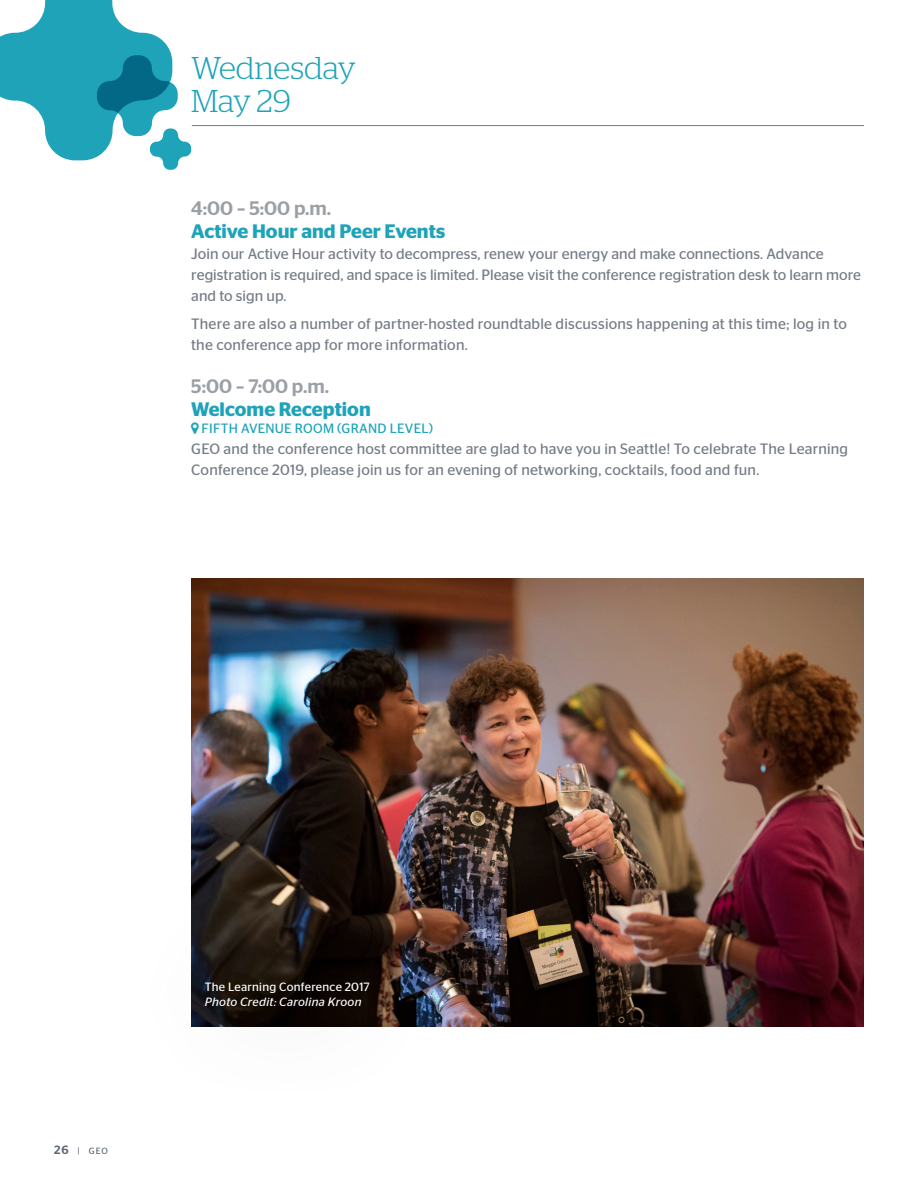
<style>
.page{position:relative;width:918px;height:1188px;background:#fff}
.page>*{position:absolute;margin:0;border:0;box-sizing:border-box;transform-origin:0 0}
.t1{font:300 31.5px/33px "Stag";color:#1ea3b9}
.t2{font:600 19.5px "Stag Sans";color:#1ea3b9}
.t3{font:500 19.5px "Stag Sans";color:#9ba0a6}
.t4{font:15px/21px "Stag Sans";letter-spacing:.01em;color:#757c86}
.t5{font:13.5px "Stag Sans";letter-spacing:.02em;color:#1ea3b9}
.t6{font:12px "Stag Sans";letter-spacing:.02em;color:#fff}
.t7{font:italic 12px "Stag Sans";letter-spacing:.02em;color:#fff}
.t8{font:9px "Stag Sans";color:#5e6872}
.s1{font-weight:500;font-size:12px}
</style>
<div class="page">
<hr style="left:192px;top:125px;width:672px;height:1px;background:#757c86">
<svg style="left:0;top:0;width:191px;height:170px"></svg>
<img style="left:192px;top:579px;width:671px;height:447px">
<div style="left:124px;top:883px;width:323px;height:222px;background:#231f20;opacity:.75"></div>
<p class="t1" style="left:191px;top:51px;width:166px">Wednesday<br>May 29</p>
<p class="t3" style="left:191px;top:197px;width:142px">4:00 – 5:00 p.m.</p>
<p class="t2" style="left:191px;top:220px;width:255px">Active Hour and Peer Events</p>
<p class="t4" style="left:191px;top:243px;width:671px">Join our Active Hour activity to decompress, renew your energy and make connections. Advance registration is required, and space is limited. Please visit the conference registration desk to learn more and to sign up.</p>
<p class="t4" style="left:191px;top:313px;width:657px">There are also a number of partner-hosted roundtable discussions happening at this time; log in to the conference app for more information.</p>
<p class="t3" style="left:191px;top:375px;width:139px">5:00 – 7:00 p.m.</p>
<p class="t2" style="left:191px;top:398px;width:181px">Welcome Reception</p>
<p class="t5" style="left:202px;top:421px;width:233px">FIFTH AVENUE ROOM (GRAND LEVEL)</p>
<p class="t4" style="left:191px;top:438px;width:658px">GEO and the conference host committee are glad to have you in Seattle! To celebrate The Learning<br>Conference 2019, please join us for an evening of networking, cocktails, food and fun.</p>
<p class="t8" style="left:54px;top:1146px;width:55px"><span class="s1">26</span> | GEO</p>
<p class="t6" style="left:205px;top:980px;width:166px">The Learning Conference 2017</p>
<p class="t7" style="left:205px;top:995px;width:158px">Photo Credit: Carolina Kroon</p>
</div>
